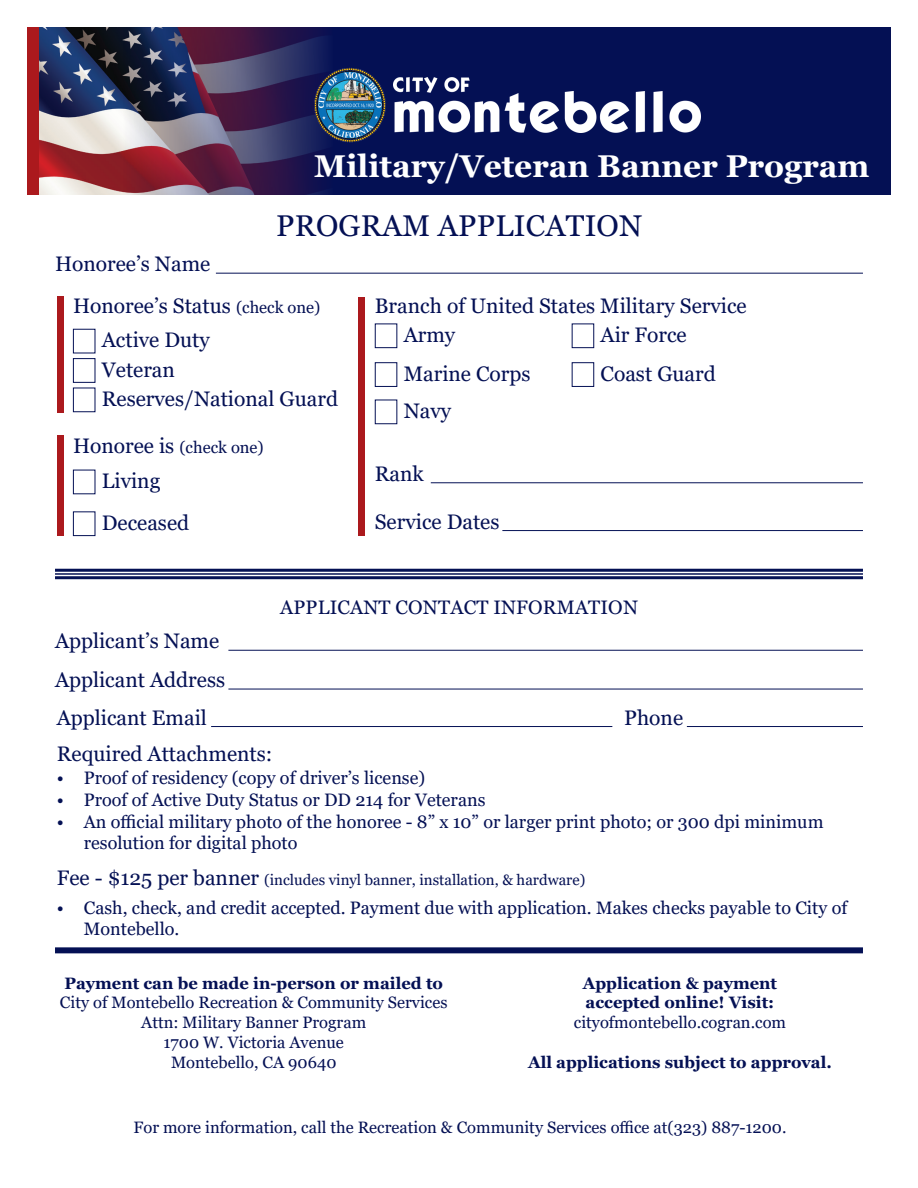
<style>
.page{position:relative;width:918px;height:1188px;background:#fff}
.page>*{position:absolute;margin:0;border:0;box-sizing:border-box;transform-origin:0 0}
.t1{font:700 31.5px "Georgia";color:#fff}
.t2{font:30px "Georgia";letter-spacing:.01em;color:#041054}
.t3{font:21px/29.4px "Georgia";color:#041054}
.t4{font:19.5px "Georgia";letter-spacing:.01em;color:#041054}
.t5{font:18px/21.6px "Georgia";color:#041054}
.t6{font:16.5px/19.8px "Georgia";color:#041054;text-align:center}
.t7{font:700 16.5px/19.8px "Georgia";color:#041054}
.t8{font:15px "Georgia";color:#041054}
.s1{font-size:16.5px}
.s2{font-size:21px}
</style>
<div class="page">
<div style="left:57px;top:297px;width:7px;height:116px;background:#ab191d"></div>
<div style="left:57px;top:435px;width:7px;height:101px;background:#ab191d"></div>
<div style="left:358px;top:297px;width:7px;height:239px;background:#ab191d"></div>
<img style="left:39px;top:27px;width:84px;height:167px">
<svg style="left:123px;top:27px;width:211px;height:167px;background:#4c365a"></svg>
<div style="left:334px;top:27px;width:557px;height:167px;background:#041054"></div>
<img style="left:313px;top:68px;width:73px;height:74px">
<img style="left:394px;top:78px;width:306px;height:54px">
<div style="left:27px;top:27px;width:12px;height:167px;background:#ab191d"></div>
<hr style="left:216px;top:273px;width:647px;height:1px;background:#041054">
<div style="left:73px;top:329px;width:22px;height:24px;border:1px solid #041054"></div>
<div style="left:73px;top:358px;width:22px;height:25px;border:1px solid #041054"></div>
<div style="left:73px;top:470px;width:22px;height:24px;border:1px solid #041054"></div>
<div style="left:73px;top:511px;width:22px;height:25px;border:1px solid #041054"></div>
<div style="left:375px;top:362px;width:22px;height:25px;border:1px solid #041054"></div>
<div style="left:572px;top:362px;width:22px;height:25px;border:1px solid #041054"></div>
<hr style="left:431px;top:482px;width:432px;height:1px;background:#041054">
<hr style="left:502px;top:530px;width:361px;height:1px;background:#041054">
<hr style="left:55px;top:569px;width:808px;height:3px;background:#041054">
<hr style="left:55px;top:573px;width:808px;height:2px;background:#041054">
<hr style="left:55px;top:576px;width:808px;height:3px;background:#041054">
<hr style="left:228px;top:650px;width:635px;height:1px;background:#041054">
<hr style="left:228px;top:689px;width:635px;height:1px;background:#041054">
<hr style="left:211px;top:726px;width:401px;height:1px;background:#041054">
<hr style="left:687px;top:726px;width:176px;height:1px;background:#041054">
<div style="left:55px;top:947px;width:808px;height:6px;background:#041054"></div>
<div style="left:73px;top:388px;width:22px;height:24px;border:1px solid #041054"></div>
<h1 class="t1" style="left:314px;top:146px;width:557px">Military/Veteran Banner Program</h1>
<h2 class="t2" style="left:276px;top:207px;width:368px">PROGRAM APPLICATION</h2>
<p class="t3" style="left:73px;top:243px;width:249px;line-height:42px;text-indent:-18px">Honoree’s Name<br>Honoree’s Status <span class="s1">(check one)</span></p>
<p class="t3" style="left:102px;top:326px;width:110px">Active Duty<br>Veteran</p>
<p class="t3" style="left:404px;top:291px;width:345px;text-indent:-29px">Branch of United States Military Service<br>Army</p>
<p class="t3" style="left:404px;top:359px;width:128px">Marine Corps</p>
<p class="t3" style="left:601px;top:316px;width:117px;line-height:38.8px">Air Force<br>Coast Guard</p>
<p class="t3" style="left:102px;top:385px;width:238px">Reserves/National Guard</p>
<p class="t6" style="left:73px;top:437px;width:192px"><span class="s2">Honoree is</span> (check one)</p>
<p class="t3" style="left:102px;top:461px;width:89px;line-height:41.8px">Living<br>Deceased</p>
<p class="t3" style="left:404px;top:397px;width:49px">Navy</p>
<p class="t3" style="left:375px;top:460px;width:50px">Rank</p>
<p class="t3" style="left:375px;top:507px;width:126px">Service Dates</p>
<p class="t3" style="left:55px;top:622px;width:172px;line-height:38.8px">Applicant’s Name<br>Applicant Address</p>
<p class="t4" style="left:280px;top:596px;width:359px">APPLICANT CONTACT INFORMATION</p>
<p class="t3" style="left:57px;top:703px;width:152px">Applicant Email</p>
<p class="t3" style="left:624px;top:703px;width:60px">Phone</p>
<p class="t3" style="left:57px;top:740px;width:217px">Required Attachments:</p>
<p class="t5" style="left:57px;top:768px;width:370px">• Proof of residency (copy of driver’s license)</p>
<p class="t5" style="left:57px;top:789px;width:430px">• Proof of Active Duty Status or DD 214 for Veterans</p>
<p class="t5" style="left:84px;top:811px;width:741px;text-indent:-27px">• An official military photo of the honoree - 8” x 10” or larger print photo; or 300 dpi minimum resolution for digital photo</p>
<p class="t8" style="left:57px;top:871px;width:530px"><span class="s2">Fee - $125 per banner</span> (includes vinyl banner, installation, &amp; hardware)</p>
<p class="t5" style="left:84px;top:897px;width:765px;text-indent:-27px">• Cash, check, and credit accepted. Payment due with application. Makes checks payable to City of<br>Montebello.</p>
<p class="t7" style="left:65px;top:973px;width:380px">Payment can be made in-person or mailed to</p>
<p class="t6" style="left:60px;top:993px;width:389px">City of Montebello Recreation &amp; Community Services<br>Attn: Military Banner Program<br>1700 W. Victoria Avenue<br>Montebello, CA 90640</p>
<p class="t7" style="left:583px;top:973px;width:196px">Application &amp; payment accepted online! Visit:</p>
<p class="t6" style="left:574px;top:1013px;width:214px">cityofmontebello.cogran.com</p>
<p class="t7" style="left:528px;top:1052px;width:305px">All applications subject to approval.</p>
<p class="t6" style="left:134px;top:1118px;width:655px">For more information, call the Recreation &amp; Community Services office at(323) 887-1200.</p>
</div>
